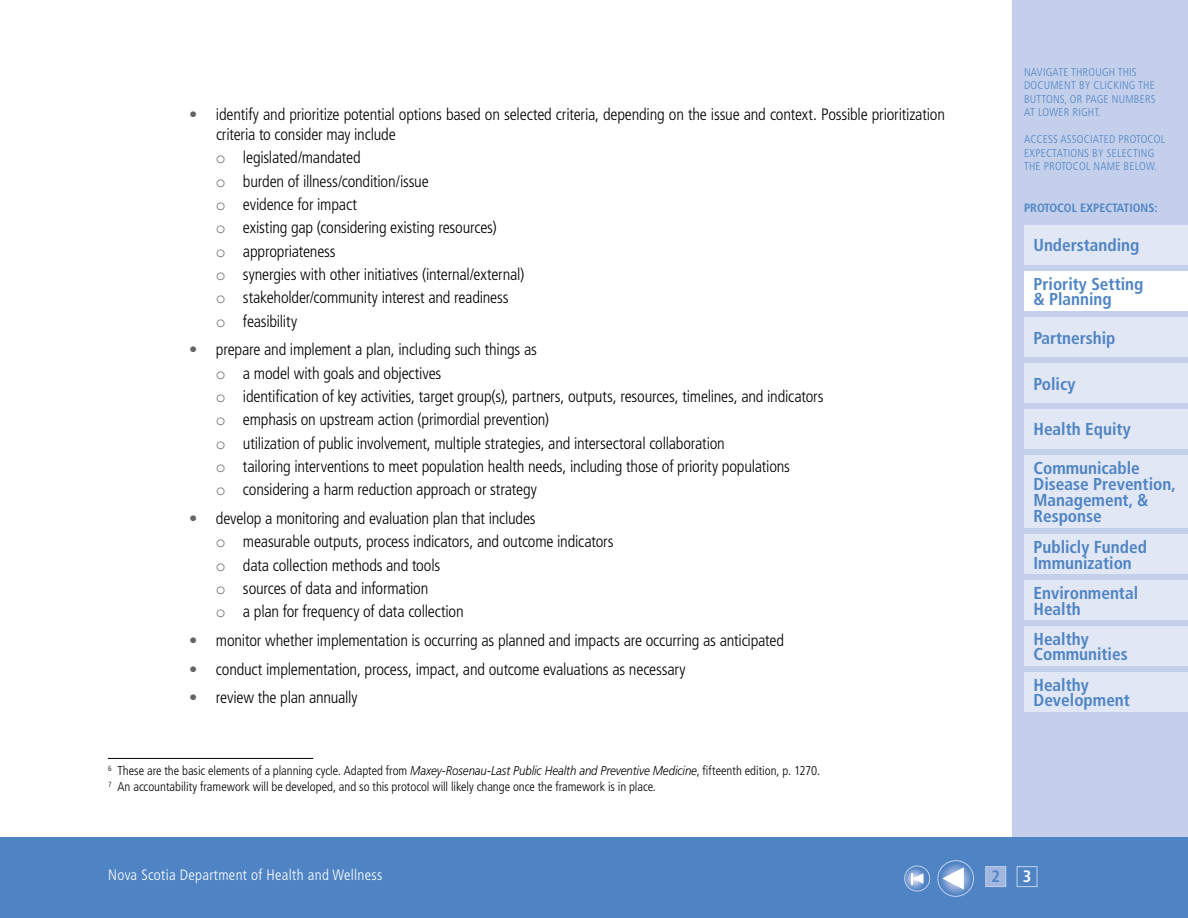
<style>
.page{position:relative;width:1188px;height:918px;background:#fff}
.page>*{position:absolute;margin:0;border:0;box-sizing:border-box;transform-origin:0 0}
.t1{font:700 condensed 17.25px/15.8px "Frutiger LT Std";color:#4f84c4}
.Body_Indented{font:300 condensed 16.5px/19.8px "Frutiger LT Std";letter-spacing:-.015em;color:#000}
.Page_Number{font:700 condensed 16.5px "Frutiger LT Std";color:#fff}
.Next_Page{font:700 condensed 16.5px "Frutiger LT Std";color:#4f84c4}
.t2{font:300 condensed 15px "Frutiger LT Std";letter-spacing:.02em;color:#fff}
.Footnote{font:300 condensed 12.75px "Frutiger LT Std";color:#000}
.t3{font:700 condensed 12px "Frutiger LT Std";color:#4f84c4}
.t4{font:300 condensed 11.25px/13.5px "Frutiger LT Std";letter-spacing:.02em;color:#4f84c4}
.s1{color:#636466}
.s2{font-style:italic;font-stretch:normal}
</style>
<div class="page">
<div style="left:1012px;top:0;width:176px;height:839px;background:#c4d0eb"></div>
<div style="left:0;top:837px;width:1188px;height:81px;background:#4f84c4"></div>
<div style="left:1024px;top:225px;width:164px;height:39px;background:#e1e7f4"></div>
<div style="left:1024px;top:535px;width:164px;height:39px;background:#e1e7f4"></div>
<div style="left:1024px;top:581px;width:164px;height:39px;background:#e1e7f4"></div>
<div style="left:1024px;top:626px;width:164px;height:40px;background:#e1e7f4"></div>
<div style="left:1024px;top:672px;width:164px;height:40px;background:#e1e7f4"></div>
<svg style="left:905px;top:866px;width:25px;height:25px"></svg>
<div style="left:905px;top:866px;width:25px;height:25px;border:1px solid #c4d0eb;border-radius:50%"></div>
<svg style="left:911px;top:873px;width:12px;height:11px"></svg>
<svg style="left:938px;top:861px;width:36px;height:35px"></svg>
<div style="left:938px;top:860px;width:36px;height:37px;border:1px solid #c4d0eb;border-radius:50%"></div>
<svg style="left:942px;top:867px;width:22px;height:23px"></svg>
<div style="left:985px;top:866px;width:21px;height:21px;background:#a1b7df;border:1px solid #c4d0eb"></div>
<div style="left:1017px;top:866px;width:20px;height:21px;background:#4f84c4;border:1px solid #c4d0eb"></div>
<div style="left:1024px;top:271px;width:164px;height:40px;background:#fff"></div>
<div style="left:1024px;top:363px;width:164px;height:40px;background:#e1e7f4"></div>
<div style="left:1024px;top:318px;width:164px;height:39px;background:#e1e7f4"></div>
<div style="left:1024px;top:409px;width:164px;height:40px;background:#e1e7f4"></div>
<div style="left:1024px;top:455px;width:164px;height:73px;background:#e1e7f4"></div>
<hr style="left:108px;top:758px;width:205px;height:1px;background:#000">
<p class="Body_Indented" style="left:216px;top:105px;width:731px;text-indent:-27px"><span class="s1">•</span> identify and prioritize potential options based on selected criteria, depending on the issue and context. Possible prioritization criteria to consider may include</p>
<p class="Body_Indented" style="left:216px;top:148px;width:146px"><span class="s1">○</span> legislated/mandated</p>
<p class="Body_Indented" style="left:216px;top:171px;width:214px"><span class="s1">○</span> burden of illness/condition/issue</p>
<p class="Body_Indented" style="left:216px;top:195px;width:142px"><span class="s1">○</span> evidence for impact</p>
<p class="Body_Indented" style="left:216px;top:218px;width:282px"><span class="s1">○</span> existing gap (considering existing resources)</p>
<p class="Body_Indented" style="left:216px;top:241px;width:121px"><span class="s1">○</span> appropriateness</p>
<p class="Body_Indented" style="left:216px;top:265px;width:310px"><span class="s1">○</span> synergies with other initiatives (internal/external)</p>
<p class="Body_Indented" style="left:216px;top:288px;width:294px"><span class="s1">○</span> stakeholder/community interest and readiness</p>
<p class="Body_Indented" style="left:216px;top:311px;width:83px"><span class="s1">○</span> feasibility</p>
<p class="Body_Indented" style="left:189px;top:340px;width:349px"><span class="s1">•</span> prepare and implement a plan, including such things as</p>
<p class="Body_Indented" style="left:216px;top:363px;width:227px"><span class="s1">○</span> a model with goals and objectives</p>
<p class="Body_Indented" style="left:216px;top:387px;width:609px"><span class="s1">○</span> identification of key activities, target group(s), partners, outputs, resources, timelines, and indicators</p>
<p class="Body_Indented" style="left:216px;top:410px;width:335px"><span class="s1">○</span> emphasis on upstream action (primordial prevention)</p>
<p class="Body_Indented" style="left:216px;top:433px;width:510px"><span class="s1">○</span> utilization of public involvement, multiple strategies, and intersectoral collaboration</p>
<p class="Body_Indented" style="left:216px;top:457px;width:576px"><span class="s1">○</span> tailoring interventions to meet population health needs, including those of priority populations</p>
<p class="Body_Indented" style="left:216px;top:480px;width:322px"><span class="s1">○</span> considering a harm reduction approach or strategy</p>
<p class="Body_Indented" style="left:189px;top:509px;width:348px"><span class="s1">•</span> develop a monitoring and evaluation plan that includes</p>
<p class="Body_Indented" style="left:216px;top:532px;width:399px"><span class="s1">○</span> measurable outputs, process indicators, and outcome indicators</p>
<p class="Body_Indented" style="left:216px;top:555px;width:226px"><span class="s1">○</span> data collection methods and tools</p>
<p class="Body_Indented" style="left:216px;top:578px;width:214px"><span class="s1">○</span> sources of data and information</p>
<p class="Body_Indented" style="left:216px;top:602px;width:249px"><span class="s1">○</span> a plan for frequency of data collection</p>
<p class="Body_Indented" style="left:189px;top:631px;width:597px"><span class="s1">•</span> monitor whether implementation is occurring as planned and impacts are occurring as anticipated</p>
<p class="Body_Indented" style="left:189px;top:659px;width:498px"><span class="s1">•</span> conduct implementation, process, impact, and outcome evaluations as necessary</p>
<p class="Body_Indented" style="left:189px;top:688px;width:170px"><span class="s1">•</span> review the plan annually</p>
<p class="Footnote" style="left:108px;top:764px;width:714px"><sup>6</sup> These are the basic elements of a planning cycle. Adapted from <span class="s2">Maxey-Rosenau-Last Public Health and Preventive Medicine</span>, fifteenth edition, p. 1270.</p>
<p class="Footnote" style="left:108px;top:779px;width:550px"><sup>7</sup> An accountability framework will be developed, and so this protocol will likely change once the framework is in place.</p>
<p class="t4" style="left:1024px;top:65px;width:133px">NAVIGATE THROUGH THIS<br>DOCUMENT BY CLICKING THE<br>BUTTONS, OR PAGE NUMBERS<br>AT LOWER RIGHT.</p>
<p class="t4" style="left:1024px;top:133px;width:143px">ACCESS ASSOCIATED PROTOCOL<br>EXPECTATIONS BY SELECTING<br>THE PROTOCOL NAME BELOW.</p>
<p class="t3" style="left:1024px;top:200px;width:135px">PROTOCOL EXPECTATIONS:</p>
<p class="t1" style="left:1033px;top:237px;width:107px">Understanding</p>
<p class="t1" style="left:1033px;top:276px;width:111px">Priority Setting &amp; Planning</p>
<p class="t1" style="left:1033px;top:330px;width:83px">Partnership</p>
<p class="t1" style="left:1033px;top:376px;width:43px">Policy</p>
<p class="t1" style="left:1033px;top:422px;width:99px">Health Equity</p>
<p class="t1" style="left:1033px;top:461px;width:144px">Communicable<br>Disease Prevention,<br>Management, &amp;<br>Response</p>
<p class="t1" style="left:1033px;top:539px;width:115px">Publicly Funded<br>Immunization</p>
<p class="t1" style="left:1033px;top:585px;width:106px">Environmental<br>Health</p>
<p class="t1" style="left:1033px;top:631px;width:96px">Healthy<br>Communities</p>
<p class="t1" style="left:1033px;top:677px;width:98px">Healthy<br>Development</p>
<p class="t2" style="left:108px;top:866px;width:276px">Nova Scotia Department of Health and Wellness</p>
<p class="Page_Number" style="left:1023px;top:867px;width:10px">3</p>
<p class="Next_Page" style="left:991px;top:867px;width:10px">2</p>
</div>
